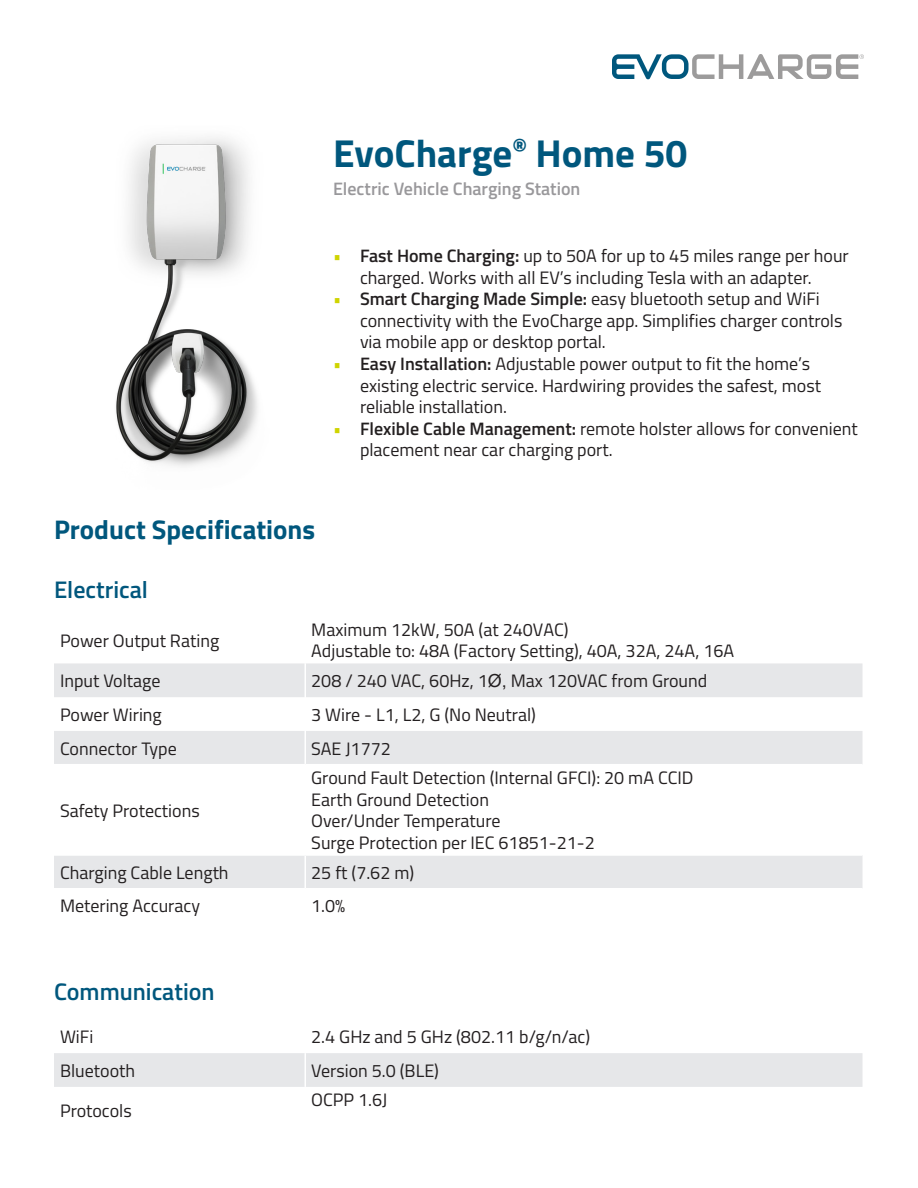
<style>
.page{position:relative;width:918px;height:1188px;background:#fff}
.page>*{position:absolute;margin:0;border:0;box-sizing:border-box;transform-origin:0 0}
.t1{font:700 39px "Titillium";color:#00577d}
.t2{font:700 27px "Titillium";color:#00577d}
.t3{font:600 24px "Titillium";color:#00577d}
.Table_Text{font:18px/21.6px "Titillium";color:#231f20}
.t4{font:600 18px "Titillium";color:#99989b}
.s1{font-weight:600;color:#cfd400}
.s2{font-weight:600}
.s3{font-family:"Arial"}
</style>
<div class="page">
<svg style="left:612px;top:54px;width:252px;height:25px"></svg>
<svg style="left:54px;top:663px;width:808px;height:225px"></svg>
<hr style="left:54px;top:764px;width:251px;height:1px;background:#fff">
<hr style="left:305px;top:764px;width:557px;height:1px;background:#fff">
<hr style="left:54px;top:854px;width:251px;height:2px;background:#fff">
<hr style="left:305px;top:854px;width:557px;height:2px;background:#fff">
<hr style="left:304px;top:663px;width:2px;height:34px;background:#fff">
<hr style="left:304px;top:697px;width:2px;height:34px;background:#fff">
<hr style="left:304px;top:731px;width:2px;height:33px;background:#fff">
<hr style="left:304px;top:765px;width:2px;height:89px;background:#fff">
<hr style="left:304px;top:856px;width:2px;height:32px;background:#fff">
<div style="left:54px;top:1053px;width:808px;height:34px;background:#e6e7e9"></div>
<hr style="left:304px;top:1053px;width:2px;height:34px;background:#fff">
<img style="left:116px;top:137px;width:142px;height:330px">
<p class="t1" style="left:333px;top:124px;width:356px">EvoCharge<sup>®</sup> Home 50</p>
<p class="t4" style="left:333px;top:175px;width:249px">Electric Vehicle Charging Station</p>
<p class="Table_Text" style="left:333px;top:244px;width:517px;text-align:center"><span class="s1">•</span> <span class="s2">Fast Home Charging:</span> up to 50A for up to 45 miles range per hour charged. Works with all EV’s including Tesla with an adapter.</p>
<p class="Table_Text" style="left:360px;top:287px;width:484px;text-indent:-27px"><span class="s1">•</span> <span class="s2">Smart Charging Made Simple:</span> easy bluetooth setup and WiFi connectivity with the EvoCharge app. Simplifies charger controls via mobile app or desktop portal.</p>
<p class="Table_Text" style="left:360px;top:352px;width:463px;text-indent:-27px"><span class="s1">•</span> <span class="s2">Easy Installation:</span> Adjustable power output to fit the home’s existing electric service. Hardwiring provides the safest, most reliable installation.</p>
<p class="Table_Text" style="left:360px;top:417px;width:499px;text-indent:-27px"><span class="s1">•</span> <span class="s2">Flexible Cable Management:</span> remote holster allows for convenient placement near car charging port.</p>
<p class="t2" style="left:54px;top:509px;width:263px">Product Specifications</p>
<p class="t3" style="left:54px;top:571px;width:96px">Electrical</p>
<p class="Table_Text" style="left:60px;top:629px;width:161px">Power Output Rating</p>
<p class="Table_Text" style="left:311px;top:618px;width:424px">Maximum 12kW, 50A (at 240VAC)<br>Adjustable to: 48A (Factory Setting), 40A, 32A, 24A, 16A</p>
<p class="Table_Text" style="left:60px;top:669px;width:102px">Input Voltage</p>
<p class="Table_Text" style="left:311px;top:669px;width:398px">208 / 240 VAC, 60Hz, 1<span class="s3">Ø,</span> Max 120VAC from Ground</p>
<p class="Table_Text" style="left:60px;top:703px;width:103px">Power Wiring</p>
<p class="Table_Text" style="left:311px;top:703px;width:226px">3 Wire - L1, L2, G (No Neutral)</p>
<p class="Table_Text" style="left:60px;top:737px;width:118px">Connector Type</p>
<p class="Table_Text" style="left:311px;top:737px;width:81px">SAE J1772</p>
<p class="Table_Text" style="left:60px;top:799px;width:141px">Safety Protections</p>
<p class="Table_Text" style="left:311px;top:766px;width:384px">Ground Fault Detection (Internal GFCI): 20 mA CCID</p>
<p class="Table_Text" style="left:311px;top:788px;width:179px">Earth Ground Detection</p>
<p class="Table_Text" style="left:311px;top:809px;width:191px">Over/Under Temperature</p>
<p class="Table_Text" style="left:311px;top:831px;width:285px">Surge Protection per IEC 61851-21-2</p>
<p class="Table_Text" style="left:60px;top:861px;width:170px">Charging Cable Length</p>
<p class="Table_Text" style="left:311px;top:861px;width:104px">25 ft (7.62 m)</p>
<p class="Table_Text" style="left:60px;top:894px;width:142px">Metering Accuracy</p>
<p class="Table_Text" style="left:311px;top:894px;width:36px">1.0%</p>
<p class="t3" style="left:54px;top:974px;width:162px">Communication</p>
<p class="Table_Text" style="left:60px;top:1025px;width:35px">WiFi</p>
<p class="Table_Text" style="left:311px;top:1025px;width:280px">2.4 GHz and 5 GHz (802.11 b/g/n/ac)</p>
<p class="Table_Text" style="left:60px;top:1059px;width:77px">Bluetooth</p>
<p class="Table_Text" style="left:311px;top:1059px;width:129px">Version 5.0 (BLE)</p>
<p class="Table_Text" style="left:60px;top:1099px;width:73px">Protocols</p>
<p class="Table_Text" style="left:311px;top:1088px;width:78px">OCPP 1.6J</p>
</div>
